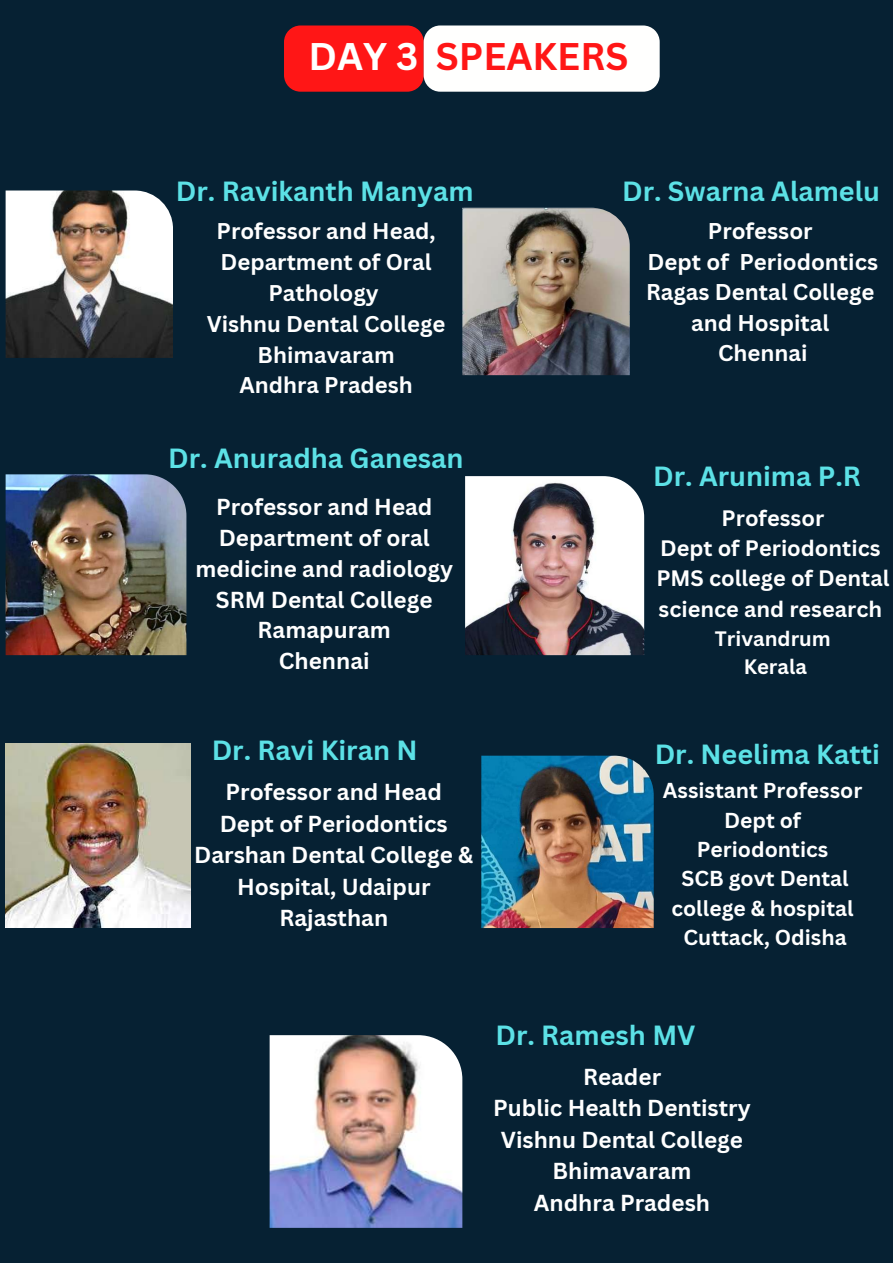
<style>
.page{position:relative;width:893px;height:1263px;background:#062133}
.page>*{position:absolute;margin:0;border:0;box-sizing:border-box;transform-origin:0 0}
.t1{font:700 37.5px "Canva Sans";color:#ff1616}
.t2{font:700 27px "Canva Sans";color:#5ce1e6}
.t3{font:700 22.5px/30.9px "Canva Sans";color:#fff;text-align:center}
.t4{font:700 22.2px/30.5px "Canva Sans";color:#fff;text-align:center}
.t5{font:700 22.12px/30.9px "Canva Sans";color:#fff;text-align:center}
.t6{font:700 21.75px/30.4px "Canva Sans";color:#fff;text-align:center}
.t7{font:700 21.08px/29.2px "Canva Sans";color:#fff;text-align:center}
.t8{font:700 20.33px/28.1px "Canva Sans";color:#fff;text-align:center}
.s1{color:#fffffe}
</style>
<div class="page">
<img style="left:6px;top:190px;width:167px;height:168px">
<img style="left:462px;top:208px;width:168px;height:167px">
<img style="left:6px;top:474px;width:180px;height:181px">
<img style="left:465px;top:476px;width:179px;height:179px">
<img style="left:481px;top:756px;width:173px;height:172px">
<img style="left:270px;top:1035px;width:192px;height:193px">
<svg style="left:284px;top:25px;width:375px;height:67px;background:#f7a4a4"></svg>
<img style="left:6px;top:743px;width:184px;height:185px">
<h1 class="t1" style="left:308px;top:30px;width:321px"><span class="s1">DAY 3</span> SPEAKERS</h1>
<p class="t2" style="left:176px;top:172px;width:299px">Dr. Ravikanth Manyam</p>
<p class="t5" style="left:207px;top:215px;width:240px">Professor and Head,<br>Department of Oral<br>Pathology<br>Vishnu Dental College<br>Bhimavaram<br>Andhra Pradesh</p>
<p class="t2" style="left:168px;top:439px;width:297px">Dr. Anuradha Ganesan</p>
<p class="t3" style="left:195px;top:490px;width:259px">Professor and Head<br>Department of oral medicine and radiology<br>SRM Dental College<br>Ramapuram<br>Chennai</p>
<p class="t2" style="left:212px;top:731px;width:207px">Dr. Ravi Kiran N</p>
<p class="t3" style="left:194px;top:775px;width:280px;line-height:31.5px">Professor and Head<br>Dept of Periodontics<br>Darshan Dental College &amp;<br>Hospital, Udaipur<br>Rajasthan</p>
<p class="t2" style="left:622px;top:172px;width:259px">Dr. Swarna Alamelu</p>
<p class="t4" style="left:646px;top:215px;width:233px">Professor<br>Dept of Periodontics<br>Ragas Dental College and Hospital<br>Chennai</p>
<p class="t2" style="left:653px;top:458px;width:209px">Dr. Arunima P.R</p>
<p class="t6" style="left:656px;top:502px;width:234px">Professor<br>Dept of Periodontics<br>PMS college of Dental science and research</p>
<p class="t8" style="left:715px;top:624px;width:117px">Trivandrum<br>Kerala</p>
<p class="t2" style="left:654px;top:735px;width:227px">Dr. Neelima Katti</p>
<p class="t7" style="left:663px;top:776px;width:201px">Assistant Professor<br>Dept of<br>Periodontics<br>SCB govt Dental college &amp; hospital<br>Cuttack, Odisha</p>
<p class="t2" style="left:495px;top:1016px;width:202px">Dr. Ramesh MV</p>
<p class="t3" style="left:493px;top:1061px;width:259px;line-height:31.3px">Reader<br>Public Health Dentistry<br>Vishnu Dental College<br>Bhimavaram<br>Andhra Pradesh</p>
</div>
